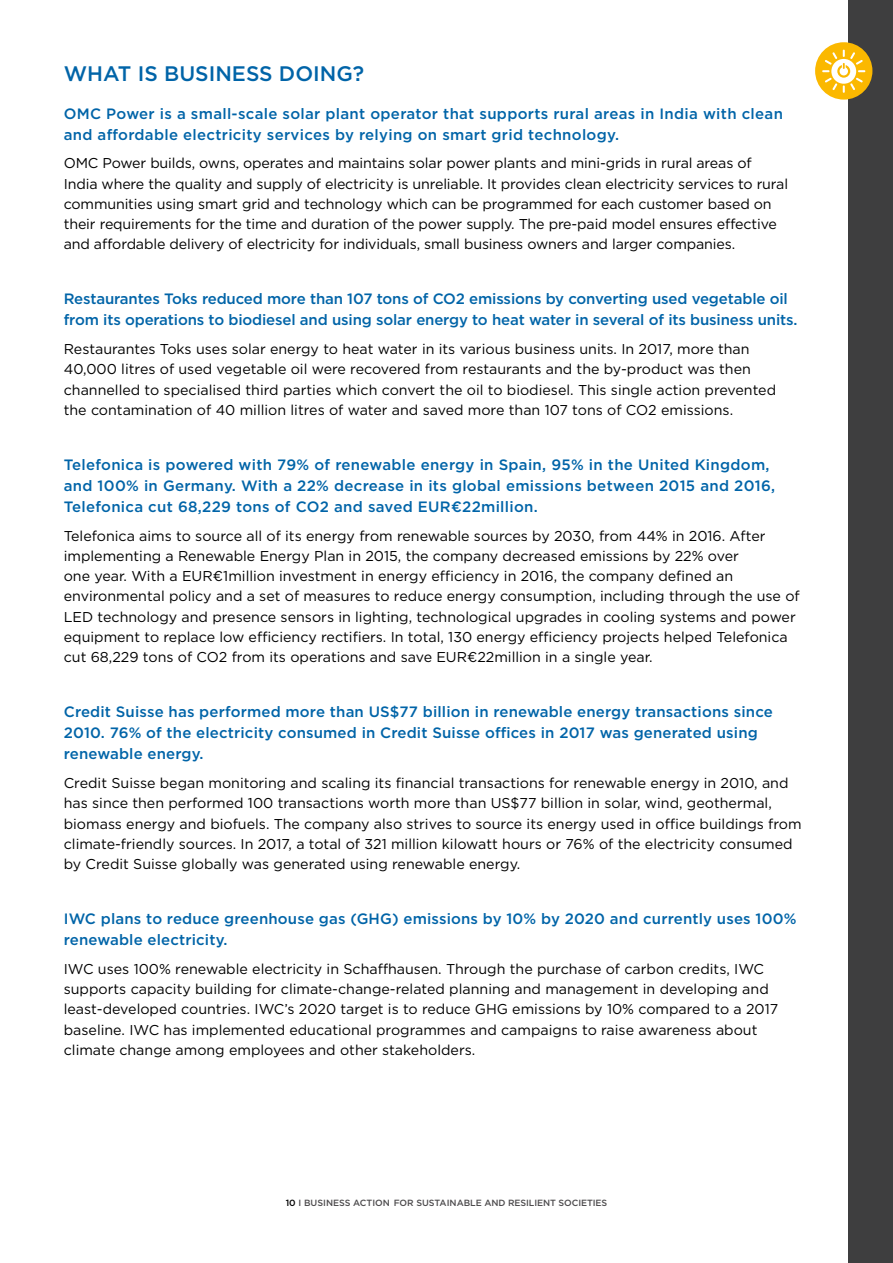
<style>
.page{position:relative;width:893px;height:1263px;background:#fff}
.page>*{position:absolute;margin:0;border:0;box-sizing:border-box;transform-origin:0 0}
.t1{font:500 21px "Gotham";color:#0064a8}
.t2{font:500 15px/21px "Gotham";letter-spacing:.01em;color:#0064a8}
.t3{font:500 15px/21px "Gotham";letter-spacing:-.01em;color:#0064a8}
.t4{font:14.25px/20.2px "Gotham";color:#000}
.t5{font:500 9px "Gotham";letter-spacing:-.01em;color:#4d4b4d}
.s1{color:#000}
</style>
<div class="page">
<div style="left:848px;top:0;width:45px;height:1263px;background:#3e3e3f"></div>
<div style="left:815px;top:42px;width:57px;height:58px;background:#fbb800;border-radius:29px"></div>
<svg style="left:822px;top:50px;width:43px;height:43px"></svg>
<h1 class="t1" style="left:64px;top:59px;width:302px">WHAT IS BUSINESS DOING?</h1>
<p class="t2" style="left:64px;top:103px;width:721px">OMC Power is a small-scale solar plant operator that supports rural areas in India with clean and affordable electricity services by relying on smart grid technology.</p>
<p class="t4" style="left:64px;top:153px;width:726px">OMC Power builds, owns, operates and maintains solar power plants and mini-grids in rural areas of India where the quality and supply of electricity is unreliable. It provides clean electricity services to rural communities using smart grid and technology which can be programmed for each customer based on their requirements for the time and duration of the power supply. The pre-paid model ensures effective and affordable delivery of electricity for individuals, small business owners and larger companies.</p>
<p class="t3" style="left:64px;top:288px;width:735px">Restaurantes Toks reduced more than 107 tons of CO2 emissions by converting used vegetable oil from its operations to biodiesel and using solar energy to heat water in several of its business units.</p>
<p class="t4" style="left:64px;top:339px;width:714px">Restaurantes Toks uses solar energy to heat water in its various business units. In 2017, more than 40,000 litres of used vegetable oil were recovered from restaurants and the by-product was then channelled to specialised third parties which convert the oil to biodiesel. This single action prevented the contamination of 40 million litres of water and saved more than 107 tons of CO2 emissions.</p>
<p class="t2" style="left:64px;top:454px;width:713px">Telefonica is powered with 79% of renewable energy in Spain, 95% in the United Kingdom, and 100% in Germany. With a 22% decrease in its global emissions between 2015 and 2016,<br>Telefonica cut 68,229 tons of CO2 and saved EUR€22million.</p>
<p class="t4" style="left:64px;top:525px;width:737px">Telefonica aims to source all of its energy from renewable sources by 2030, from 44% in 2016. After implementing a Renewable Energy Plan in 2015, the company decreased emissions by 22% over<br>one year. With a EUR€1million investment in energy efficiency in 2016, the company defined an environmental policy and a set of measures to reduce energy consumption, including through the use of LED technology and presence sensors in lighting, technological upgrades in cooling systems and power equipment to replace low efficiency rectifiers. In total, 130 energy efficiency projects helped Telefonica cut 68,229 tons of CO2 from its operations and save EUR€22million in a single year.</p>
<p class="t2" style="left:64px;top:701px;width:711px">Credit Suisse has performed more than US$77 billion in renewable energy transactions since<br>2010. 76% of the electricity consumed in Credit Suisse offices in 2017 was generated using renewable energy.</p>
<p class="t4" style="left:64px;top:772px;width:739px">Credit Suisse began monitoring and scaling its financial transactions for renewable energy in 2010, and has since then performed 100 transactions worth more than US$77 billion in solar, wind, geothermal, biomass energy and biofuels. The company also strives to source its energy used in office buildings from climate-friendly sources. In 2017, a total of 321 million kilowatt hours or 76% of the electricity consumed by Credit Suisse globally was generated using renewable energy.</p>
<p class="t2" style="left:64px;top:908px;width:734px">IWC plans to reduce greenhouse gas (GHG) emissions by 10% by 2020 and currently uses 100% renewable electricity.</p>
<p class="t4" style="left:64px;top:958px;width:716px">IWC uses 100% renewable electricity in Schaffhausen. Through the purchase of carbon credits, IWC supports capacity building for climate-change-related planning and management in developing and least-developed countries. IWC’s 2020 target is to reduce GHG emissions by 10% compared to a 2017 baseline. IWC has implemented educational programmes and campaigns to raise awareness about climate change among employees and other stakeholders.</p>
<p class="t5" style="left:286px;top:1197px;width:323px"><span class="s1">10</span> I BUSINESS ACTION FOR SUSTAINABLE AND RESILIENT SOCIETIES</p>
</div>
